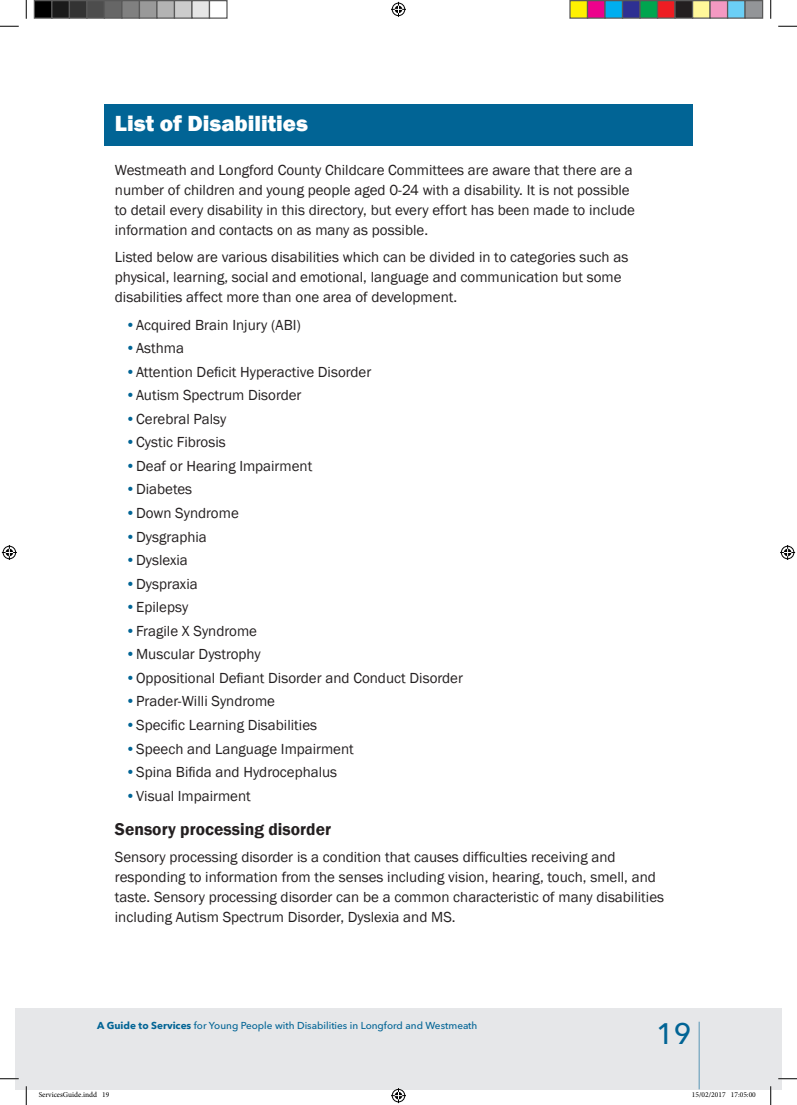
<style>
.page{position:relative;width:797px;height:1105px;background:#fff}
.page>*{position:absolute;margin:0;border:0;box-sizing:border-box;transform-origin:0 0}
.t1{font:500 29.38px "Avenir Next LT Pro";color:#016495}
.t2{font:800 22.5px "Franklin Gothic";color:#fff}
.t3{font:600 17.5px "Franklin Gothic";color:#231f20}
.t4{font:15px/20px "Franklin Gothic";color:#231f20}
.t5{font:500 10px "Avenir Next LT Pro";color:#016495}
.t6{font:7.5px "Minion Pro";color:#000}
.s1{color:#016495}
.s2{font-weight:700}
</style>
<div class="page">
<div style="left:104px;top:104px;width:588px;height:41px;background:#016495"></div>
<div style="left:16px;top:1008px;width:754px;height:81px;background:#e6e7e9"></div>
<div style="left:770px;top:1008px;width:11px;height:81px;background:#e6e7e9"></div>
<hr style="left:698px;top:1022px;width:1px;height:67px;background:#016495">
<svg style="left:0;top:25px;width:19px;height:2px"></svg>
<svg style="left:778px;top:25px;width:19px;height:2px"></svg>
<svg style="left:0;top:1078px;width:19px;height:1px"></svg>
<svg style="left:778px;top:1078px;width:19px;height:1px"></svg>
<svg style="left:25px;top:0;width:2px;height:19px"></svg>
<svg style="left:25px;top:1086px;width:2px;height:19px"></svg>
<svg style="left:770px;top:0;width:1px;height:19px"></svg>
<svg style="left:770px;top:1086px;width:1px;height:19px"></svg>
<svg style="left:391px;top:2px;width:15px;height:15px"></svg>
<svg style="left:391px;top:1088px;width:15px;height:15px"></svg>
<svg style="left:2px;top:545px;width:15px;height:15px"></svg>
<svg style="left:780px;top:545px;width:15px;height:15px"></svg>
<div style="left:34px;top:1px;width:18px;height:17px;background:#000"></div>
<div style="left:34px;top:0;width:18px;height:19px;border:1px solid #595959"></div>
<div style="left:52px;top:1px;width:17px;height:17px;background:#1a1a1a"></div>
<div style="left:51px;top:0;width:19px;height:19px;border:1px solid #595959"></div>
<div style="left:69px;top:1px;width:18px;height:17px;background:#333"></div>
<div style="left:69px;top:0;width:19px;height:19px;border:1px solid #595959"></div>
<div style="left:87px;top:1px;width:17px;height:17px;background:#4d4d4d"></div>
<div style="left:86px;top:0;width:19px;height:19px;border:1px solid #595959"></div>
<div style="left:104px;top:1px;width:18px;height:17px;background:#666"></div>
<div style="left:104px;top:0;width:18px;height:19px;border:1px solid #595959"></div>
<div style="left:122px;top:1px;width:17px;height:17px;background:#808080"></div>
<div style="left:121px;top:0;width:19px;height:19px;border:1px solid #595959"></div>
<div style="left:139px;top:1px;width:18px;height:17px;background:#999"></div>
<div style="left:139px;top:0;width:19px;height:19px;border:1px solid #595959"></div>
<div style="left:157px;top:1px;width:17px;height:17px;background:#b3b3b3"></div>
<div style="left:156px;top:0;width:19px;height:19px;border:1px solid #595959"></div>
<div style="left:174px;top:1px;width:18px;height:17px;background:#ccc"></div>
<div style="left:174px;top:0;width:18px;height:19px;border:1px solid #595959"></div>
<div style="left:192px;top:1px;width:17px;height:17px;background:#e6e6e6"></div>
<div style="left:191px;top:0;width:19px;height:19px;border:1px solid #595959"></div>
<div style="left:209px;top:0;width:19px;height:19px;border:1px solid #595959"></div>
<div style="left:570px;top:1px;width:17px;height:17px;background:#fff101"></div>
<div style="left:569px;top:0;width:19px;height:19px;border:1px solid #595959"></div>
<div style="left:587px;top:1px;width:18px;height:17px;background:#ed028c"></div>
<div style="left:587px;top:0;width:18px;height:19px;border:1px solid #595959"></div>
<div style="left:605px;top:1px;width:17px;height:17px;background:#00aeef"></div>
<div style="left:604px;top:0;width:19px;height:19px;border:1px solid #595959"></div>
<div style="left:622px;top:1px;width:18px;height:17px;background:#2e3092"></div>
<div style="left:622px;top:0;width:18px;height:19px;border:1px solid #595959"></div>
<div style="left:640px;top:1px;width:17px;height:17px;background:#00a54f"></div>
<div style="left:639px;top:0;width:19px;height:19px;border:1px solid #595959"></div>
<div style="left:657px;top:1px;width:18px;height:17px;background:#ee1d23"></div>
<div style="left:657px;top:0;width:18px;height:19px;border:1px solid #595959"></div>
<div style="left:675px;top:1px;width:17px;height:17px;background:#231f20"></div>
<div style="left:674px;top:0;width:19px;height:19px;border:1px solid #595959"></div>
<div style="left:692px;top:1px;width:18px;height:17px;background:#fff79a"></div>
<div style="left:692px;top:0;width:18px;height:19px;border:1px solid #595959"></div>
<div style="left:710px;top:1px;width:17px;height:17px;background:#f499c2"></div>
<div style="left:709px;top:0;width:19px;height:19px;border:1px solid #595959"></div>
<div style="left:727px;top:1px;width:18px;height:17px;background:#6bcff6"></div>
<div style="left:727px;top:0;width:18px;height:19px;border:1px solid #595959"></div>
<div style="left:745px;top:1px;width:17px;height:17px;background:#939598"></div>
<div style="left:744px;top:0;width:19px;height:19px;border:1px solid #595959"></div>
<h2 class="t2" style="left:115px;top:108px;width:195px">List of Disabilities</h2>
<p class="t4" style="left:115px;top:161px;width:521px">Westmeath and Longford County Childcare Committees are aware that there are a number of children and young people aged 0-24 with a disability. It is not possible to detail every disability in this directory, but every effort has been made to include information and contacts on as many as possible.</p>
<p class="t4" style="left:115px;top:248px;width:515px">Listed below are various disabilities which can be divided in to categories such as physical, learning, social and emotional, language and communication but some disabilities affect more than one area of development.</p>
<p class="t4" style="left:125px;top:315px;width:177px"><span class="s1">•</span>Acquired Brain Injury (ABI)</p>
<p class="t4" style="left:125px;top:338px;width:60px"><span class="s1">•</span>Asthma</p>
<p class="t4" style="left:125px;top:362px;width:247px"><span class="s1">•</span>Attention Deficit Hyperactive Disorder</p>
<p class="t4" style="left:125px;top:386px;width:177px"><span class="s1">•</span>Autism Spectrum Disorder</p>
<p class="t4" style="left:125px;top:409px;width:102px"><span class="s1">•</span>Cerebral Palsy</p>
<p class="t4" style="left:125px;top:433px;width:102px"><span class="s1">•</span>Cystic Fibrosis</p>
<p class="t4" style="left:125px;top:456px;width:188px"><span class="s1">•</span>Deaf or Hearing Impairment</p>
<p class="t4" style="left:125px;top:480px;width:68px"><span class="s1">•</span>Diabetes</p>
<p class="t4" style="left:125px;top:503px;width:115px"><span class="s1">•</span>Down Syndrome</p>
<p class="t4" style="left:125px;top:527px;width:83px"><span class="s1">•</span>Dysgraphia</p>
<p class="t4" style="left:125px;top:550px;width:64px"><span class="s1">•</span>Dyslexia</p>
<p class="t4" style="left:125px;top:574px;width:74px"><span class="s1">•</span>Dyspraxia</p>
<p class="t4" style="left:125px;top:597px;width:64px"><span class="s1">•</span>Epilepsy</p>
<p class="t4" style="left:125px;top:621px;width:133px"><span class="s1">•</span>Fragile X Syndrome</p>
<p class="t4" style="left:125px;top:645px;width:137px"><span class="s1">•</span>Muscular Dystrophy</p>
<p class="t4" style="left:125px;top:668px;width:339px"><span class="s1">•</span>Oppositional Defiant Disorder and Conduct Disorder</p>
<p class="t4" style="left:125px;top:692px;width:151px"><span class="s1">•</span>Prader-Willi Syndrome</p>
<p class="t4" style="left:125px;top:715px;width:193px"><span class="s1">•</span>Specific Learning Disabilities</p>
<p class="t4" style="left:125px;top:739px;width:230px"><span class="s1">•</span>Speech and Language Impairment</p>
<p class="t4" style="left:125px;top:762px;width:213px"><span class="s1">•</span>Spina Bifida and Hydrocephalus</p>
<p class="t4" style="left:125px;top:786px;width:127px"><span class="s1">•</span>Visual Impairment</p>
<p class="t3" style="left:115px;top:818px;width:218px">Sensory processing disorder</p>
<p class="t4" style="left:115px;top:847px;width:550px">Sensory processing disorder is a condition that causes difficulties receiving and responding to information from the senses including vision, hearing, touch, smell, and taste. Sensory processing disorder can be a common characteristic of many disabilities including Autism Spectrum Disorder, Dyslexia and MS.</p>
<p class="t5" style="left:97px;top:1020px;width:382px"><span class="s2">A Guide to Services</span> for Young People with Disabilities in Longford and Westmeath</p>
<h1 class="t1" style="left:656px;top:1016px;width:36px">19</h1>
<p class="t6" style="left:39px;top:1090px;width:72px">ServicesGuide.indd 19</p>
<p class="t6" style="left:692px;top:1090px;width:65px">15/02/2017 17:05:00</p>
</div>
